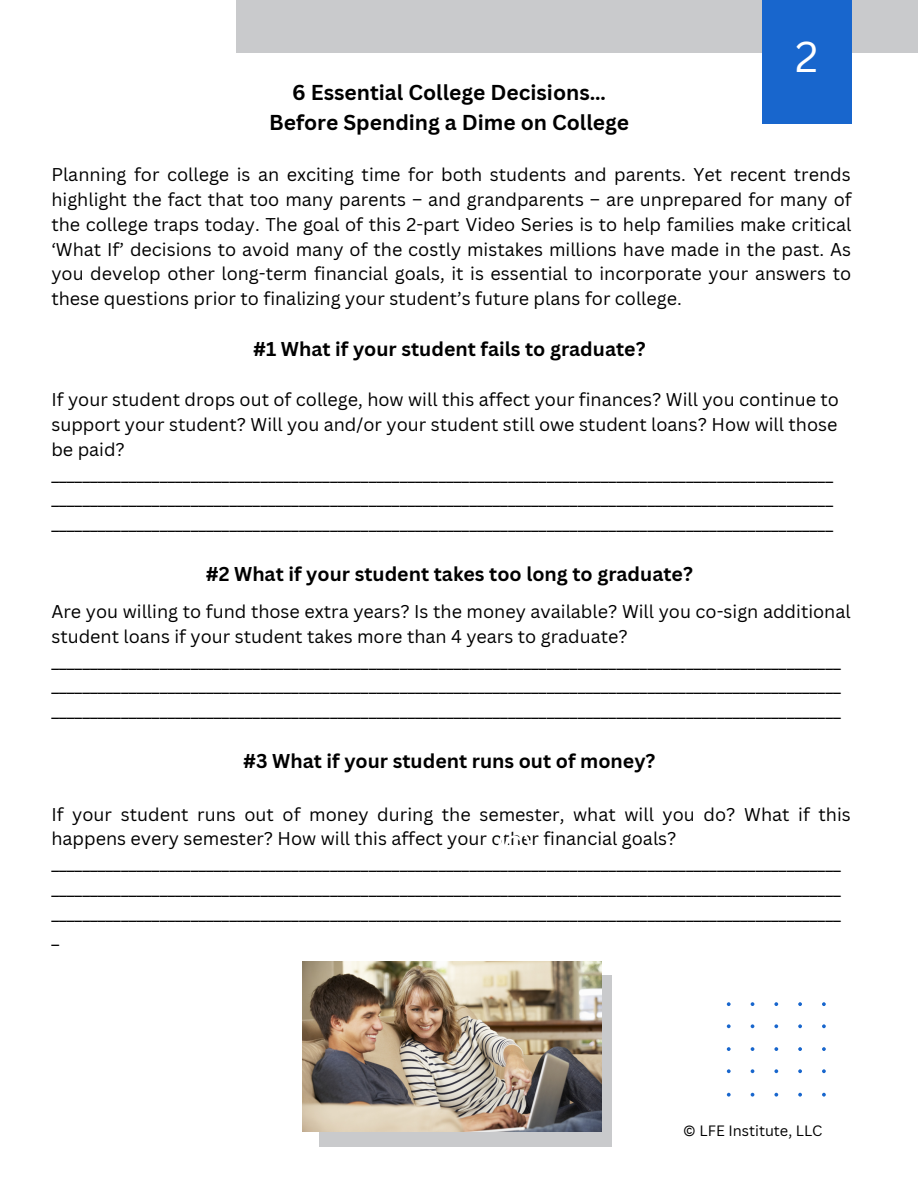
<style>
.page{position:relative;width:918px;height:1188px;background:#fff}
.page>*{position:absolute;margin:0;border:0;box-sizing:border-box;transform-origin:0 0}
.t1{font:42px "Canva Sans";color:#fff}
.t2{font:700 21px/29.2px "Canva Sans";color:#000;text-align:center}
.t3{font:700 19.5px "Canva Sans";color:#000}
.t4{font:18px/24.8px "Canva Sans";color:#000}
.t5{font:14.55px "Canva Sans";color:#000}
</style>
<div class="page">
<svg style="left:727px;top:1002px;width:4px;height:4px"></svg>
<svg style="left:751px;top:1002px;width:3px;height:4px"></svg>
<svg style="left:774px;top:1002px;width:4px;height:4px"></svg>
<svg style="left:798px;top:1002px;width:4px;height:4px"></svg>
<svg style="left:822px;top:1002px;width:4px;height:4px"></svg>
<svg style="left:727px;top:1024px;width:4px;height:4px"></svg>
<svg style="left:751px;top:1024px;width:3px;height:4px"></svg>
<svg style="left:774px;top:1024px;width:4px;height:4px"></svg>
<svg style="left:798px;top:1024px;width:4px;height:4px"></svg>
<svg style="left:822px;top:1024px;width:4px;height:4px"></svg>
<svg style="left:727px;top:1047px;width:4px;height:4px"></svg>
<svg style="left:751px;top:1047px;width:3px;height:4px"></svg>
<svg style="left:774px;top:1047px;width:4px;height:4px"></svg>
<svg style="left:798px;top:1047px;width:4px;height:4px"></svg>
<svg style="left:822px;top:1047px;width:4px;height:4px"></svg>
<svg style="left:727px;top:1069px;width:4px;height:4px"></svg>
<svg style="left:751px;top:1069px;width:3px;height:4px"></svg>
<svg style="left:774px;top:1069px;width:4px;height:4px"></svg>
<svg style="left:798px;top:1069px;width:4px;height:4px"></svg>
<svg style="left:822px;top:1069px;width:4px;height:4px"></svg>
<svg style="left:727px;top:1093px;width:4px;height:4px"></svg>
<svg style="left:751px;top:1093px;width:3px;height:4px"></svg>
<svg style="left:774px;top:1093px;width:4px;height:4px"></svg>
<svg style="left:798px;top:1093px;width:4px;height:4px"></svg>
<svg style="left:822px;top:1093px;width:4px;height:4px"></svg>
<div style="left:236px;top:0;width:682px;height:52px;background:#c9cacc"></div>
<div style="left:762px;top:0;width:90px;height:123px;background:#1866cd"></div>
<div style="left:319px;top:976px;width:292px;height:170px;background:#c9cacc"></div>
<img style="left:302px;top:961px;width:299px;height:170px">
<h1 class="t1" style="left:795px;top:27px;width:25px">2</h1>
<p class="t2" style="left:269px;top:77px;width:362px">6 Essential College Decisions…<br>Before Spending a Dime on College</p>
<p class="t4" style="left:51px;top:162px;width:802px;text-align:justify">Planning for college is an exciting time for both students and parents. Yet recent trends highlight the fact that too many parents – and grandparents – are unprepared for many of the college traps today. The goal of this 2-part Video Series is to help families make critical ‘What If’ decisions to avoid many of the costly mistakes millions have made in the past. As you develop other long-term financial goals, it is essential to incorporate your answers to these questions prior to finalizing your student’s future plans for college.</p>
<p class="t3" style="left:253px;top:335px;width:394px">#1 What if your student fails to graduate?</p>
<p class="t4" style="left:51px;top:387px;width:789px">If your student drops out of college, how will this affect your finances? Will you continue to support your student? Will you and/or your student still owe student loans? How will those be paid? _____________________________________________________________________________________________________ _____________________________________________________________________________________________________ _____________________________________________________________________________________________________</p>
<p class="t3" style="left:206px;top:560px;width:489px">#2 What if your student takes too long to graduate?</p>
<p class="t4" style="left:51px;top:599px;width:801px">Are you willing to fund those extra years? Is the money available? Will you co-sign additional student loans if your student takes more than 4 years to graduate? ______________________________________________________________________________________________________ ______________________________________________________________________________________________________ ______________________________________________________________________________________________________</p>
<p class="t3" style="left:243px;top:747px;width:414px">#3 What if your student runs out of money?</p>
<p class="t4" style="left:51px;top:801px;width:801px">If your student runs out of money during the semester, what will you do? What if this happens every semester? How will this affect your other financial goals? ______________________________________________________________________________________________________ ______________________________________________________________________________________________________ ______________________________________________________________________________________________________ _</p>
<p class="t5" style="left:683px;top:1121px;width:141px">© LFE Institute, LLC</p>
</div>
